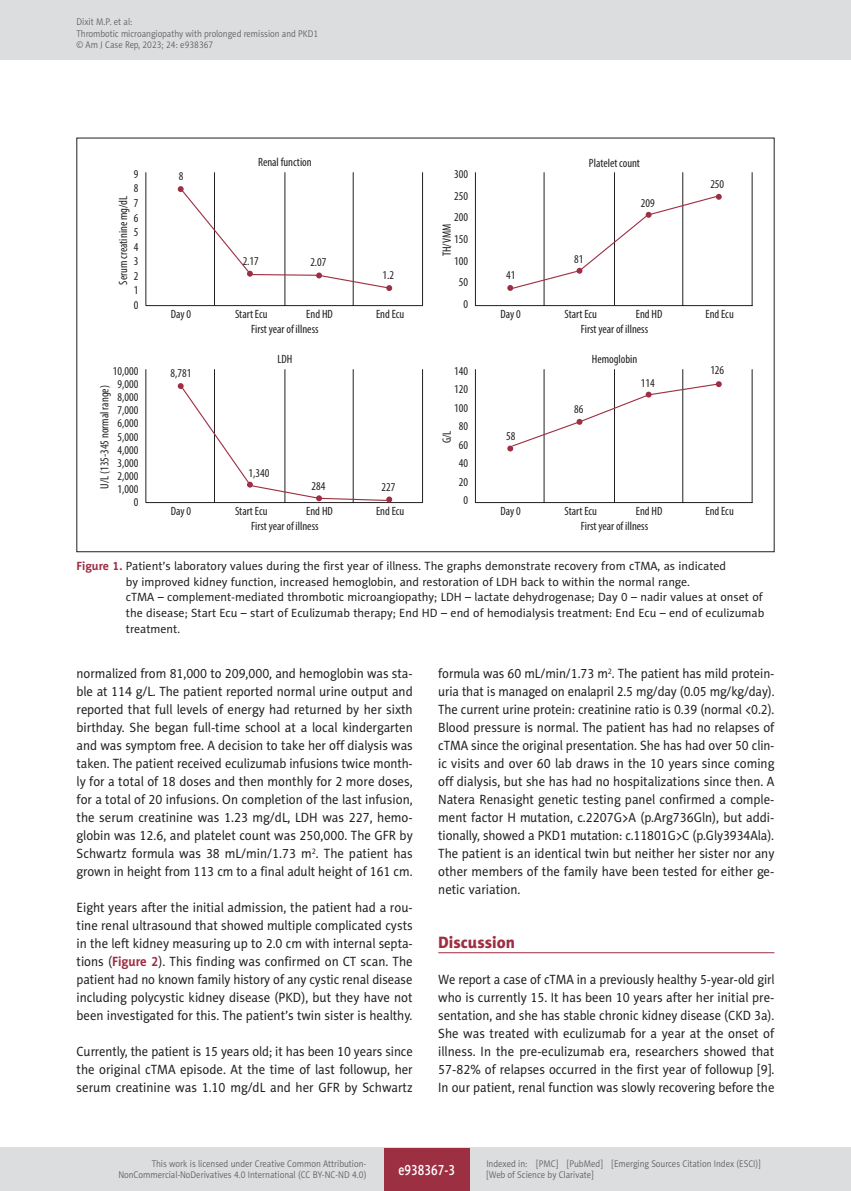
<style>
.page{position:relative;width:851px;height:1191px;background:#fff}
.page>*{position:absolute;margin:0;border:0;box-sizing:border-box;transform-origin:0 0}
.AJCR_Headline_1{font:16.5px "Naomi Sans EFN Heavy";color:#9d2f42}
.AJCR_e-PAGINA{font:15px "Naomi Sans EFN Medium";color:#fff;scale:.8 1}
.AJCR_Body{font:13.5px/18px "Naomi Sans EFN";color:#231f20;text-align:justify;scale:.95 1}
.AJCR_Body-2{font:13.5px/18px "Naomi Sans EFN";color:#231f20;text-align:justify;scale:.94 1}
.AJCR_Body-3{font:13.5px/18px "Naomi Sans EFN";color:#231f20;text-align:justify;scale:.93 1}
.AJCR_Rycina_tytul{font:12px/15.8px "Naomi Sans EFN";color:#231f20}
.t1{font:condensed 12px/13.2px "Myriad Pro";color:#231f20;text-align:right}
.AJCR_pagina_zywa{font:9.75px/11.2px "Naomi Sans EFN Light";color:#57585a;scale:.9 1}
.AJCR_pagina_sygnatur{font:9.75px "Naomi Sans EFN Light";color:#57585a;scale:.9 1}
.s1{font-weight:700;color:#9d2f42}
</style>
<div class="page">
<hr style="left:438px;top:952px;width:336px;height:1px;background:#9d2f42">
<hr style="left:145px;top:172px;width:1px;height:133px;background:#231f20">
<hr style="left:214px;top:172px;width:1px;height:133px;background:#231f20">
<hr style="left:284px;top:172px;width:1px;height:133px;background:#231f20">
<hr style="left:353px;top:172px;width:1px;height:133px;background:#231f20">
<hr style="left:422px;top:172px;width:1px;height:133px;background:#231f20">
<hr style="left:146px;top:305px;width:277px;height:1px;background:#231f20">
<svg style="left:178px;top:186px;width:214px;height:105px"></svg>
<hr style="left:475px;top:172px;width:1px;height:133px;background:#231f20">
<hr style="left:543px;top:172px;width:1px;height:133px;background:#231f20">
<hr style="left:614px;top:172px;width:1px;height:133px;background:#231f20">
<hr style="left:682px;top:172px;width:1px;height:133px;background:#231f20">
<hr style="left:751px;top:172px;width:1px;height:133px;background:#231f20">
<hr style="left:475px;top:305px;width:277px;height:1px;background:#231f20">
<svg style="left:507px;top:194px;width:214px;height:97px"></svg>
<hr style="left:145px;top:369px;width:1px;height:133px;background:#231f20">
<hr style="left:214px;top:369px;width:1px;height:133px;background:#231f20">
<hr style="left:284px;top:369px;width:1px;height:133px;background:#231f20">
<hr style="left:353px;top:369px;width:1px;height:133px;background:#231f20">
<hr style="left:422px;top:369px;width:1px;height:133px;background:#231f20">
<hr style="left:146px;top:502px;width:277px;height:1px;background:#231f20">
<svg style="left:178px;top:383px;width:72px;height:104px"></svg>
<hr style="left:475px;top:369px;width:1px;height:133px;background:#231f20">
<hr style="left:543px;top:369px;width:1px;height:133px;background:#231f20">
<hr style="left:614px;top:369px;width:1px;height:133px;background:#231f20">
<hr style="left:682px;top:369px;width:1px;height:133px;background:#231f20">
<hr style="left:751px;top:369px;width:1px;height:133px;background:#231f20">
<hr style="left:475px;top:502px;width:277px;height:1px;background:#231f20">
<svg style="left:716px;top:381px;width:5px;height:6px"></svg>
<svg style="left:250px;top:383px;width:468px;height:118px"></svg>
<div style="left:0;top:0;width:850px;height:60px;background:#dcdddf"></div>
<div style="left:0;top:1148px;width:850px;height:43px;background:#dcdddf"></div>
<div style="left:384px;top:1147px;width:85px;height:43px;background:#9d2f42"></div>
<p class="AJCR_pagina_zywa" style="left:77px;top:16px;width:270px">Dixit M.P. et al:<br>Thrombotic microangiopathy with prolonged remission and PKD1</p>
<p class="AJCR_pagina_sygnatur" style="left:77px;top:39px;width:153px">© Am J Case Rep, 2023; 24: e938367</p>
<p class="t1" style="left:258px;top:156px;width:55px">Renal function</p>
<p class="t1" style="left:589px;top:156px;width:53px">Platelet count</p>
<p class="t1" style="left:134px;top:166px;width:6px;line-height:14.5px;text-align:justify">9<br>8<br>7<br>6<br>5<br>4<br>3<br>2<br>1<br>0</p>
<p class="t1" style="left:179px;top:170px;width:6px">8</p>
<p class="t1" style="left:171px;top:307px;width:22px">Day 0</p>
<p class="t1" style="left:235px;top:307px;width:34px">Start Ecu</p>
<p class="t1" style="left:116px;top:284px;width:90px;rotate:-90deg">Serum creatinine mg/dL</p>
<p class="t1" style="left:243px;top:254px;width:18px">2.17</p>
<p class="t1" style="left:310px;top:255px;width:18px">2.07</p>
<p class="t1" style="left:382px;top:268px;width:13px">1.2</p>
<p class="t1" style="left:306px;top:307px;width:28px">End HD</p>
<p class="t1" style="left:376px;top:307px;width:30px">End Ecu</p>
<p class="t1" style="left:454px;top:163px;width:15px;line-height:21.8px">300<br>250<br>200<br>150<br>100<br>50<br>0</p>
<p class="t1" style="left:440px;top:256px;width:34px;rotate:-90deg">TH/VMM</p>
<p class="t1" style="left:574px;top:252px;width:11px">81</p>
<p class="t1" style="left:506px;top:269px;width:11px">41</p>
<p class="t1" style="left:500px;top:307px;width:22px">Day 0</p>
<p class="t1" style="left:564px;top:307px;width:34px">Start Ecu</p>
<p class="t1" style="left:640px;top:196px;width:15px">209</p>
<p class="t1" style="left:710px;top:177px;width:15px">250</p>
<p class="t1" style="left:635px;top:307px;width:28px">End HD</p>
<p class="t1" style="left:705px;top:307px;width:30px">End Ecu</p>
<p class="t1" style="left:251px;top:322px;width:69px">First year of illness</p>
<p class="t1" style="left:580px;top:323px;width:69px">First year of illness</p>
<p class="t1" style="left:113px;top:364px;width:27px">10,000<br>9,000<br>8,000<br>7,000<br>6,000<br>5,000<br>4,000<br>3,000<br>2,000<br>1,000<br>0</p>
<p class="t1" style="left:171px;top:367px;width:22px">8,781</p>
<p class="t1" style="left:171px;top:504px;width:22px">Day 0</p>
<p class="t1" style="left:235px;top:504px;width:34px">Start Ecu</p>
<p class="t1" style="left:98px;top:489px;width:105px;rotate:-90deg">U/L (135-345 normal range)</p>
<p class="t1" style="left:248px;top:466px;width:22px">1,340</p>
<p class="t1" style="left:277px;top:353px;width:17px">LDH</p>
<p class="t1" style="left:311px;top:479px;width:15px">284</p>
<p class="t1" style="left:381px;top:480px;width:15px">227</p>
<p class="t1" style="left:306px;top:504px;width:28px">End HD</p>
<p class="t1" style="left:376px;top:504px;width:30px">End Ecu</p>
<p class="t1" style="left:454px;top:361px;width:15px;line-height:18.5px">140<br>120<br>100<br>80<br>60<br>40<br>20<br>0</p>
<p class="t1" style="left:440px;top:443px;width:14px;rotate:-90deg">G/L</p>
<p class="t1" style="left:506px;top:429px;width:11px">58</p>
<p class="t1" style="left:574px;top:402px;width:11px">86</p>
<p class="t1" style="left:591px;top:353px;width:47px">Hemoglobin</p>
<p class="t1" style="left:640px;top:376px;width:15px">114</p>
<p class="t1" style="left:710px;top:363px;width:15px">126</p>
<p class="t1" style="left:500px;top:504px;width:22px">Day 0</p>
<p class="t1" style="left:564px;top:504px;width:34px">Start Ecu</p>
<p class="t1" style="left:635px;top:504px;width:28px">End HD</p>
<p class="t1" style="left:705px;top:504px;width:30px">End Ecu</p>
<p class="t1" style="left:251px;top:519px;width:69px">First year of illness</p>
<p class="t1" style="left:580px;top:519px;width:69px">First year of illness</p>
<p class="AJCR_Rycina_tytul" style="left:126px;top:558px;width:640px;text-indent:-49px"><span class="s1">Figure 1.</span> Patient’s laboratory values during the first year of illness. The graphs demonstrate recovery from cTMA, as indicated<br>by improved kidney function, increased hemoglobin, and restoration of LDH back to within the normal range.<br>cTMA – complement-mediated thrombotic microangiopathy; LDH – lactate dehydrogenase; Day 0 – nadir values at onset of the disease; Start Ecu – start of Eculizumab therapy; End HD – end of hemodialysis treatment: End Ecu – end of eculizumab treatment.</p>
<p class="AJCR_Body" style="left:77px;top:664px;width:355px">normalized from 81,000 to 209,000, and hemoglobin was sta&shy;ble at 114 g/L. The patient reported normal urine output and reported that full levels of energy had returned by her sixth birthday. She began full-time school at a local kindergarten and was symptom free. A decision to take her off dialysis was taken. The patient received eculizumab infusions twice month&shy;ly for a total of 18 doses and then monthly for 2 more doses, for a total of 20 infusions. On completion of the last infusion, the serum creatinine was 1.23 mg/dL, LDH was 227, hemo&shy;globin was 12.6, and platelet count was 250,000. The GFR by Schwartz formula was 38 mL/min/1.73 m<sup>2</sup>. The patient has grown in height from 113 cm to a final adult height of 161 cm.</p>
<p class="AJCR_Body" style="left:77px;top:898px;width:355px">Eight years after the initial admission, the patient had a rou&shy;tine renal ultrasound that showed multiple complicated cysts in the left kidney measuring up to 2.0 cm with internal septa&shy;tions (<span class="s1">Figure 2</span>). This finding was confirmed on CT scan. The patient had no known family history of any cystic renal disease including polycystic kidney disease (PKD), but they have not been investigated for this. The patient’s twin sister is healthy.</p>
<p class="AJCR_Body-3" style="left:77px;top:1042px;width:363px">Currently, the patient is 15 years old; it has been 10 years since the original cTMA episode. At the time of last followup, her serum creatinine was 1.10 mg/dL and her GFR by Schwartz</p>
<p class="AJCR_Body-2" style="left:438px;top:664px;width:359px">formula was 60 mL/min/1.73 m<sup>2</sup>. The patient has mild protein&shy;uria that is managed on enalapril 2.5 mg/day (0.05 mg/kg/day).<br>The current urine protein: creatinine ratio is 0.39 (normal &lt;0.2).<br>Blood pressure is normal. The patient has had no relapses of cTMA since the original presentation. She has had over 50 clin&shy;ic visits and over 60 lab draws in the 10 years since coming off dialysis, but she has had no hospitalizations since then. A Natera Renasight genetic testing panel confirmed a comple&shy;ment factor H mutation, c.2207G&gt;A (p.Arg736Gln), but addi&shy;tionally, showed a PKD1 mutation: c.11801G&gt;C (p.Gly3934Ala).<br>The patient is an identical twin but neither her sister nor any other members of the family have been tested for either ge&shy;netic variation.</p>
<p class="AJCR_Headline_1" style="left:438px;top:932px;width:78px">Discussion</p>
<p class="AJCR_Body-3" style="left:438px;top:970px;width:363px">We report a case of cTMA in a previously healthy 5-year-old girl who is currently 15. It has been 10 years after her initial pre&shy;sentation, and she has stable chronic kidney disease (CKD 3a).<br>She was treated with eculizumab for a year at the onset of illness. In the pre-eculizumab era, researchers showed that 57-82% of relapses occurred in the first year of followup [9].<br>In our patient, renal function was slowly recovering before the</p>
<p class="AJCR_pagina_zywa" style="left:118px;top:1158px;width:277px;text-align:right">This work is licensed under Creative Common Attribution-<br>NonCommercial-NoDerivatives 4.0 International (CC BY-NC-ND 4.0)</p>
<p class="AJCR_e-PAGINA" style="left:398px;top:1160px;width:72px">e938367-3</p>
<p class="AJCR_pagina_zywa" style="left:486px;top:1158px;width:306px">Indexed in: [PMC] [PubMed] [Emerging Sources Citation Index (ESCI)] [Web of Science by Clarivate]</p>
</div>
